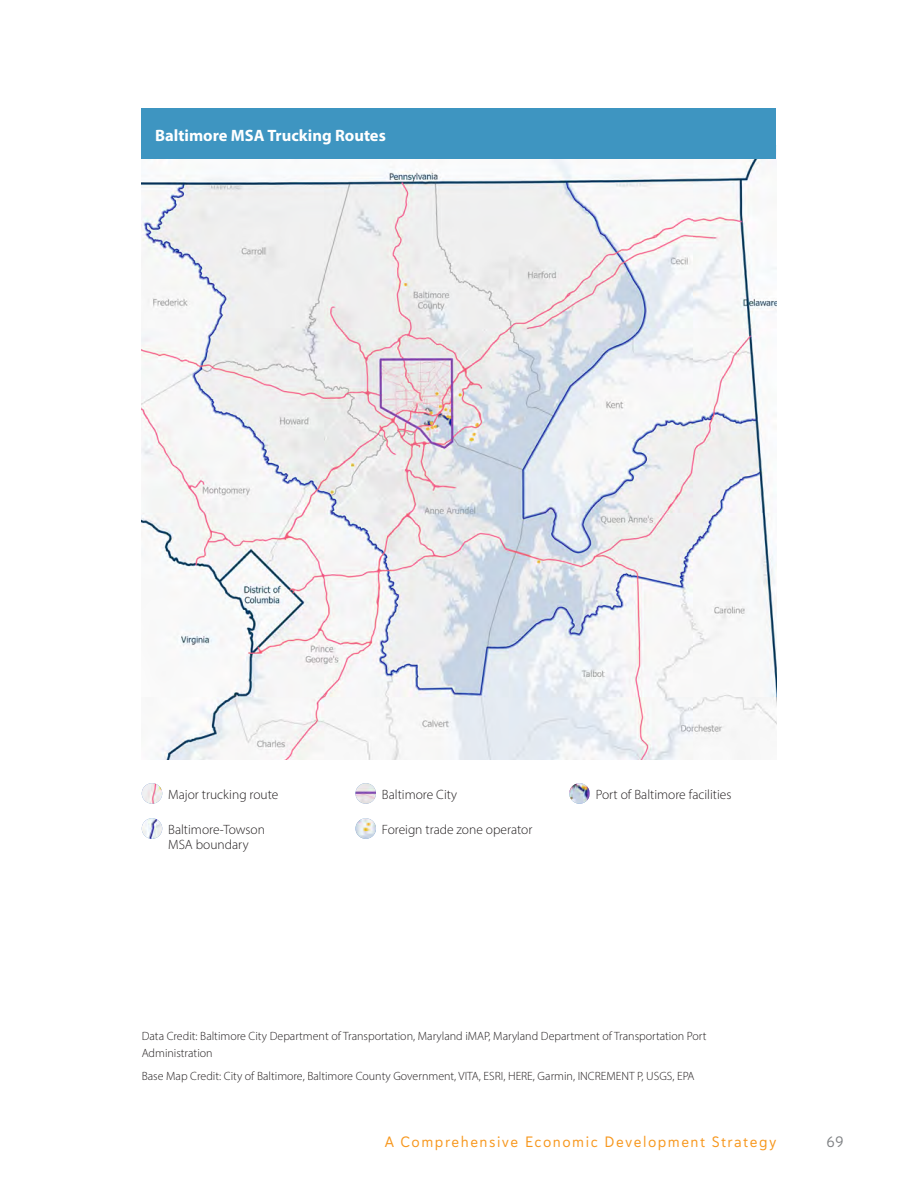
<style>
.page{position:relative;width:918px;height:1188px;background:#fff}
.page>*{position:absolute;margin:0;border:0;box-sizing:border-box;transform-origin:0 0}
.app7-strat1{font:700 16.5px "Myriad Pro";color:#fff}
.t1{font:15px "Haboro Soft Nor Reg";letter-spacing:.1em;color:#f7971d}
.t2{font:15px "Haboro Soft Nor Reg";color:#808285}
.app6-legend{font:300 13.5px/14.5px "Myriad Pro";color:#231f20}
.app7-notes{font:300 12px/16.5px "Myriad Pro";color:#231f20}
</style>
<div class="page">
<img style="left:142px;top:158px;width:634px;height:602px">
<div style="left:142px;top:108px;width:634px;height:50px;background:#3e95c1"></div>
<img style="left:142px;top:783px;width:20px;height:21px;border-radius:10px">
<img style="left:142px;top:818px;width:20px;height:21px;border-radius:10px">
<svg style="left:355px;top:783px;width:21px;height:21px"></svg>
<img style="left:356px;top:783px;width:20px;height:21px;border-radius:10px">
<svg style="left:355px;top:818px;width:21px;height:21px"></svg>
<img style="left:356px;top:818px;width:20px;height:21px;border-radius:10px">
<img style="left:569px;top:783px;width:21px;height:21px;border-radius:10px">
<p class="app7-strat1" style="left:155px;top:124px;width:232px">Baltimore MSA Trucking Routes</p>
<p class="app6-legend" style="left:168px;top:787px;width:112px">Major trucking route</p>
<p class="app6-legend" style="left:168px;top:822px;width:98px">Baltimore-Towson<br>MSA boundary</p>
<p class="app6-legend" style="left:382px;top:787px;width:77px">Baltimore City</p>
<p class="app6-legend" style="left:382px;top:822px;width:152px">Foreign trade zone operator</p>
<p class="app6-legend" style="left:596px;top:787px;width:137px">Port of Baltimore facilities</p>
<p class="app7-notes" style="left:142px;top:1028px;width:566px">Data Credit: Baltimore City Department of Transportation, Maryland iMAP, Maryland Department of Transportation Port<br>Administration</p>
<p class="app7-notes" style="left:142px;top:1068px;width:554px">Base Map Credit: City of Baltimore, Baltimore County Government, VITA, ESRI, HERE, Garmin, INCREMENT P, USGS, EPA</p>
<p class="t1" style="left:385px;top:1132px;width:393px">A Comprehensive Economic Development Strategy</p>
<p class="t2" style="left:827px;top:1132px;width:18px">69</p>
</div>
